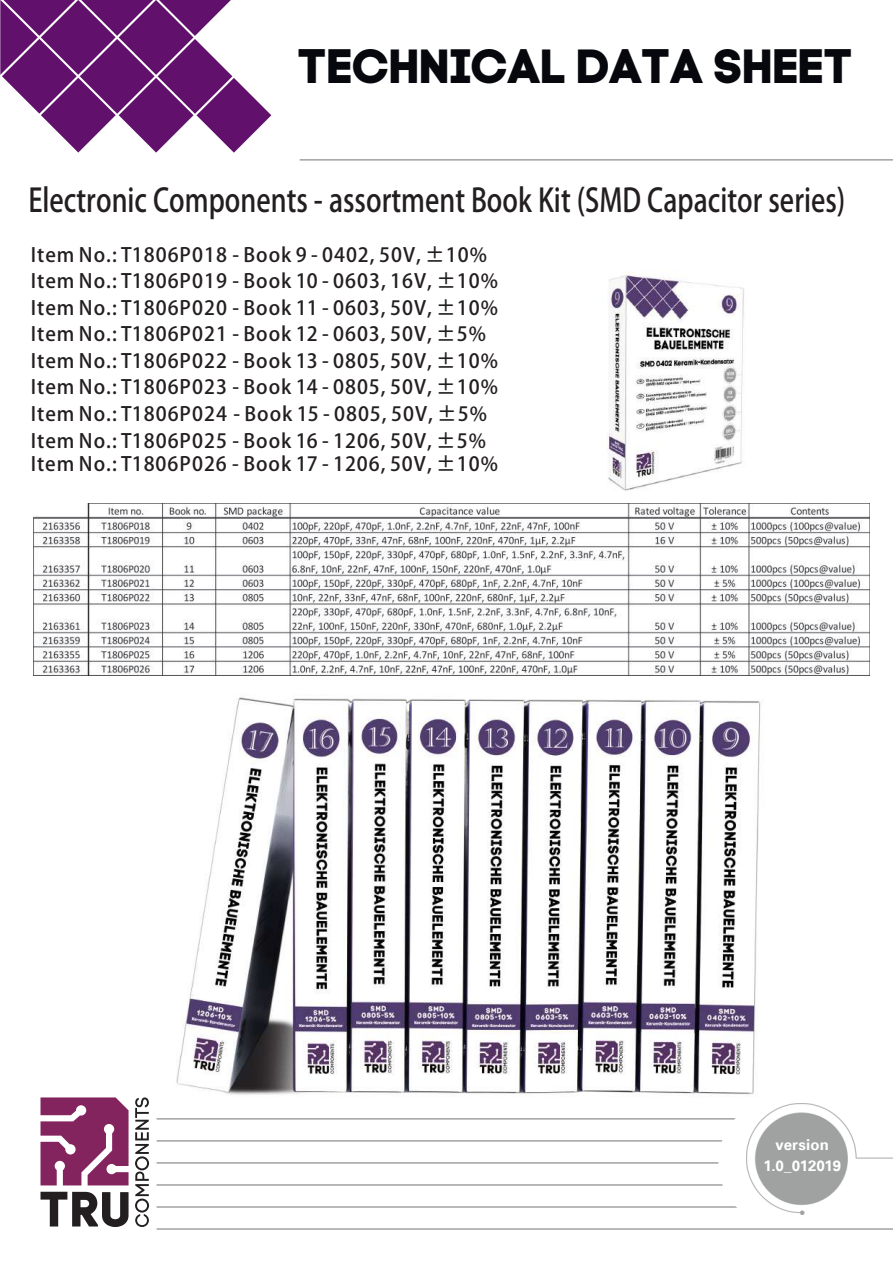
<style>
.page{position:relative;width:893px;height:1263px;background:#fff}
.page>*{position:absolute;margin:0;border:0;box-sizing:border-box;transform-origin:0 0}
.t1{font:47.85px "Code Pro Bold LC";letter-spacing:-.025em;color:#07080d}
.t2{font:32.1px "Arial Narrow Bold G Bpc EUC H";color:#231f20;scale:.82 1}
.t3{font:19.5px/26.5px "Open Sans Bold G Bpc EUC H";letter-spacing:.05em;color:#231f20}
.t4{font:700 15px/21px "Univers LT";letter-spacing:.005em;color:#fff;text-align:center}
</style>
<div class="page">
<svg style="left:135px;top:1097px;width:14px;height:130px"></svg>
<svg style="left:41px;top:1192px;width:88px;height:35px"></svg>
<svg style="left:41px;top:1097px;width:88px;height:88px"></svg>
<svg style="left:0;top:0;width:271px;height:153px"></svg>
<hr style="left:157px;top:1118px;width:727px;height:2px;background:#a0a2a2">
<hr style="left:157px;top:1140px;width:727px;height:2px;background:#a0a2a2">
<hr style="left:157px;top:1162px;width:727px;height:2px;background:#a0a2a2">
<hr style="left:157px;top:1184px;width:727px;height:2px;background:#a0a2a2">
<hr style="left:157px;top:1206px;width:727px;height:2px;background:#a0a2a2">
<hr style="left:157px;top:1228px;width:736px;height:2px;background:#a0a2a2">
<hr style="left:300px;top:159px;width:593px;height:2px;background:#a0a2a2">
<div style="left:718px;top:1097px;width:131px;height:131px;background:#fff;border-radius:50%"></div>
<img style="left:772px;top:1103px;width:121px;height:111px">
<img style="left:159px;top:697px;width:620px;height:508px">
<img style="left:555px;top:272px;width:246px;height:232px">
<img style="left:33px;top:504px;width:837px;height:172px">
<h1 class="t1" style="left:297px;top:37px;width:557px">TECHNICAL DATA SHEET</h1>
<h2 class="t2" style="left:28px;top:181px;width:998px">Electronic Components - assortment Book Kit (SMD Capacitor series)</h2>
<p class="t3" style="left:31px;top:242px;width:469px">Item No.: T1806P018 - Book 9 - 0402, 50V, ±10% Item No.: T1806P019 - Book 10 - 0603, 16V, ±10% Item No.: T1806P020 - Book 11 - 0603, 50V, ±10% Item No.: T1806P021 - Book 12 - 0603, 50V, ±5% Item No.: T1806P022 - Book 13 - 0805, 50V, ±10% Item No.: T1806P023 - Book 14 - 0805, 50V, ±10% Item No.: T1806P024 - Book 15 - 0805, 50V, ±5% Item No.: T1806P025 - Book 16 - 1206, 50V, ±5%</p>
<p class="t3" style="left:31px;top:451px;width:469px">Item No.: T1806P026 - Book 17 - 1206, 50V, ±10%</p>
<p class="t4" style="left:763px;top:1135px;width:79px">version<br>1.0_012019</p>
</div>
